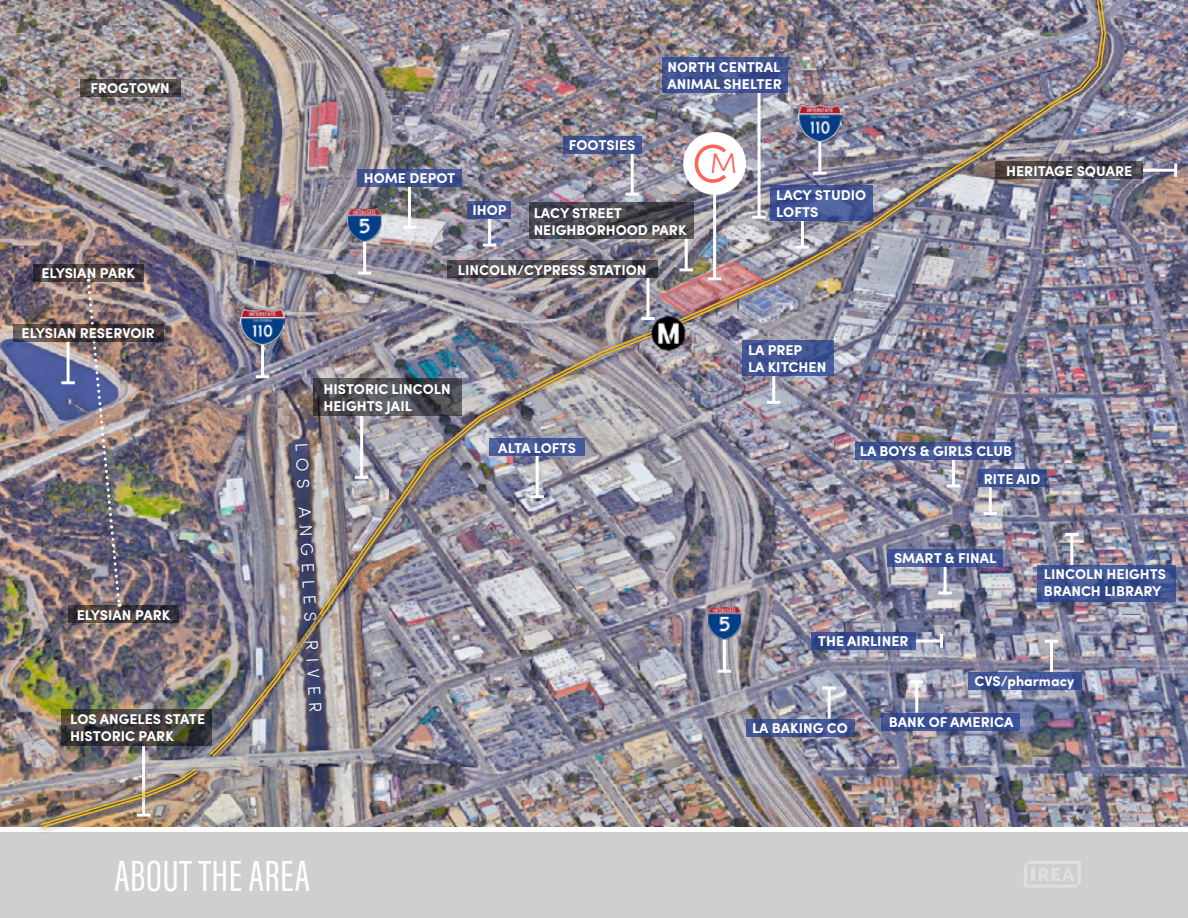
<style>
.page{position:relative;width:1188px;height:918px;background:#fff}
.page>*{position:absolute;margin:0;border:0;box-sizing:border-box;transform-origin:0 0}
.t1{font:300 54.3px "Sofia Pro";color:#fd645a}
.t2{font:45px "Acumin Pro Extra Cond";letter-spacing:.01em;color:#fff}
.t3{font:300 17.4px "Sofia Pro";color:#fff}
.t4{font:700 14.25px/17.1px "Sofia Pro";color:#fff}
</style>
<div class="page">
<div style="left:0;top:832px;width:1188px;height:86px;background:#cdcfd0"></div>
<img style="left:0;top:0;width:1188px;height:826px">
<svg style="left:1024px;top:861px;width:57px;height:26px"></svg>
<hr style="left:828px;top:688px;width:3px;height:31px;background:#fff">
<hr style="left:822px;top:687px;width:14px;height:3px;background:#fff">
<hr style="left:1050px;top:641px;width:3px;height:31px;background:#fff">
<svg style="left:1045px;top:640px;width:13px;height:3px"></svg>
<hr style="left:915px;top:682px;width:3px;height:31px;background:#fff">
<svg style="left:910px;top:680px;width:13px;height:3px"></svg>
<hr style="left:915px;top:639px;width:27px;height:3px;background:#fff">
<hr style="left:940px;top:634px;width:3px;height:14px;background:#fff">
<hr style="left:142px;top:746px;width:3px;height:69px;background:#fff">
<hr style="left:67px;top:342px;width:3px;height:41px;background:#fff">
<hr style="left:61px;top:381px;width:14px;height:3px;background:#fff">
<svg style="left:33px;top:264px;width:111px;height:18px;background:#443a3c"></svg>
<svg style="left:68px;top:605px;width:111px;height:18px;background:#3f373a"></svg>
<svg style="left:80px;top:79px;width:100px;height:18px;background:#4e4849"></svg>
<img style="left:85px;top:279px;width:37px;height:328px">
<svg style="left:13px;top:324px;width:151px;height:18px;background:#483d3c"></svg>
<svg style="left:62px;top:709px;width:141px;height:37px;background:#403d39"></svg>
<svg style="left:1114px;top:161px;width:29px;height:18px"></svg>
<svg style="left:811px;top:632px;width:104px;height:18px;background:#3b5090"></svg>
<svg style="left:746px;top:719px;width:108px;height:18px;background:#3f5290"></svg>
<svg style="left:968px;top:672px;width:114px;height:18px;background:#405596"></svg>
<svg style="left:882px;top:713px;width:138px;height:17px;background:#394e91"></svg>
<svg style="left:1114px;top:565px;width:61px;height:36px;background:#3e5292"></svg>
<div style="left:33px;top:761px;width:172px;height:74px;background:#000;opacity:.75"></div>
<img style="left:39px;top:767px;width:160px;height:62px">
<hr style="left:1143px;top:169px;width:33px;height:3px;background:#fff">
<hr style="left:1174px;top:163px;width:3px;height:14px;background:#fff">
<hr style="left:261px;top:344px;width:3px;height:33px;background:#fff">
<svg style="left:256px;top:375px;width:13px;height:3px"></svg>
<hr style="left:723px;top:638px;width:3px;height:33px;background:#fff">
<svg style="left:718px;top:670px;width:13px;height:3px"></svg>
<img style="left:241px;top:308px;width:43px;height:37px">
<img style="left:708px;top:624px;width:33px;height:16px">
<div style="left:203px;top:643px;width:102px;height:121px;background:#000;opacity:.75"></div>
<div style="left:287px;top:607px;width:43px;height:52px;background:#000;opacity:.75"></div>
<img style="left:209px;top:613px;width:115px;height:145px">
<div style="left:312px;top:0;width:802px;height:624px;background:#000;opacity:.75"></div>
<img style="left:320px;top:0;width:787px;height:619px">
<img style="left:652px;top:317px;width:34px;height:33px">
<p class="t4" style="left:91px;top:79px;width:81px">FROGTOWN</p>
<p class="t4" style="left:41px;top:264px;width:95px">ELYSIAN PARK</p>
<p class="t4" style="left:21px;top:324px;width:135px">ELYSIAN RESERVOIR</p>
<p class="t4" style="left:77px;top:605px;width:95px">ELYSIAN PARK</p>
<p class="t4" style="left:70px;top:709px;width:136px">LOS ANGELES STATE<br>HISTORIC PARK</p>
<p class="t4" style="left:364px;top:169px;width:93px">HOME DEPOT</p>
<p class="t4" style="left:472px;top:201px;width:36px">IHOP</p>
<p class="t4" style="left:569px;top:136px;width:68px">FOOTSIES</p>
<p class="t4" style="left:668px;top:58px;width:116px">NORTH CENTRAL<br>ANIMAL SHELTER</p>
<h1 class="t1" style="left:692px;top:123px;width:47px">C<sup>M</sup></h1>
<p class="t4" style="left:534px;top:203px;width:155px">LACY STREET<br>NEIGHBORHOOD PARK</p>
<p class="t4" style="left:776px;top:186px;width:92px">LACY STUDIO<br>LOFTS</p>
<p class="t4" style="left:458px;top:260px;width:190px">LINCOLN/CYPRESS STATION</p>
<p class="t4" style="left:324px;top:379px;width:129px">HISTORIC LINCOLN<br>HEIGHTS JAIL</p>
<p class="t4" style="left:748px;top:341px;width:80px">LA PREP<br>LA KITCHEN</p>
<p class="t4" style="left:1006px;top:161px;width:128px">HERITAGE SQUARE</p>
<p class="t3" style="left:314px;top:442px;width:271px;rotate:87deg">LOS ANGELES RIVER</p>
<p class="t4" style="left:498px;top:438px;width:79px">ALTA LOFTS</p>
<p class="t4" style="left:860px;top:442px;width:154px">LA BOYS &amp; GIRLS CLUB</p>
<p class="t4" style="left:984px;top:469px;width:58px">RITE AID</p>
<p class="t4" style="left:894px;top:549px;width:104px">SMART &amp; FINAL</p>
<p class="t4" style="left:818px;top:632px;width:92px">THE AIRLINER</p>
<p class="t4" style="left:1044px;top:565px;width:124px">LINCOLN HEIGHTS<br>BRANCH LIBRARY</p>
<p class="t4" style="left:752px;top:719px;width:97px">LA BAKING CO</p>
<p class="t4" style="left:974px;top:672px;width:101px">CVS/pharmacy</p>
<p class="t4" style="left:889px;top:712px;width:126px">BANK OF AMERICA</p>
<h2 class="t2" style="left:114px;top:849px;width:197px">ABOUT THE AREA</h2>
</div>
